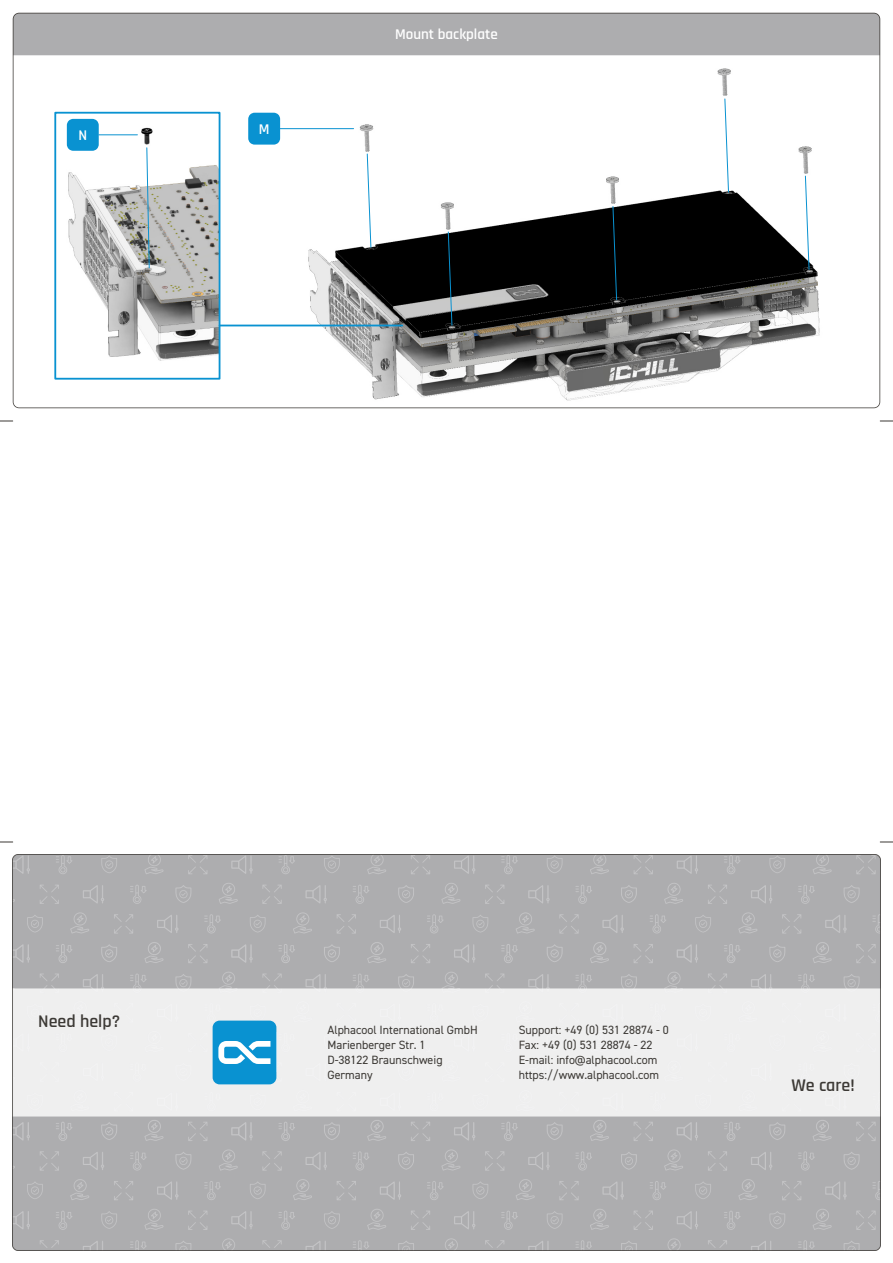
<style>
.page{position:relative;width:893px;height:1263px;background:#fff}
.page>*{position:absolute;margin:0;border:0;box-sizing:border-box;transform-origin:0 0}
.t1{font:600 18px "Rajdhani";color:#3c3935}
.t2{font:600 15px "Rajdhani";color:#fff}
.t3{font:12px/15px "DIN2014";color:#3c3935}
</style>
<div class="page">
<svg style="left:880px;top:421px;width:13px;height:1px"></svg>
<svg style="left:0;top:421px;width:13px;height:1px"></svg>
<svg style="left:0;top:842px;width:13px;height:1px"></svg>
<svg style="left:880px;top:842px;width:13px;height:1px"></svg>
<svg style="left:13px;top:13px;width:867px;height:395px"></svg>
<svg style="left:805px;top:175px;width:5px;height:95px"></svg>
<svg style="left:724px;top:98px;width:5px;height:95px"></svg>
<svg style="left:612px;top:206px;width:5px;height:94px"></svg>
<svg style="left:447px;top:231px;width:6px;height:95px"></svg>
<img style="left:13px;top:855px;width:867px;height:395px">
<svg style="left:213px;top:1020px;width:63px;height:64px;background:#34a5d8"></svg>
<svg style="left:366px;top:153px;width:6px;height:95px"></svg>
<img style="left:57px;top:115px;width:160px;height:262px">
<div style="left:54px;top:112px;width:166px;height:268px;border:2px solid #0992d1"></div>
<hr style="left:99px;top:134px;width:38px;height:1px;background:#0992d1">
<svg style="left:67px;top:119px;width:32px;height:32px"></svg>
<svg style="left:146px;top:147px;width:4px;height:122px"></svg>
<hr style="left:220px;top:325px;width:182px;height:1px;background:#0992d1">
<p class="t2" style="left:78px;top:126px;width:10px">N</p>
<p class="t2" style="left:259px;top:120px;width:12px">M</p>
<p class="t2" style="left:395px;top:25px;width:104px">Mount backplate</p>
<h1 class="t1" style="left:38px;top:1010px;width:83px">Need help?</h1>
<p class="t3" style="left:327px;top:1023px;width:152px">Alphacool International GmbH<br>Marienberger Str. 1<br>D-38122 Braunschweig<br>Germany</p>
<p class="t3" style="left:519px;top:1023px;width:152px">Support: +49 (0) 531 28874 - 0<br>Fax: +49 (0) 531 28874 - 22<br>E-mail: info@alphacool.com https://www.alphacool.com</p>
<h1 class="t1" style="left:791px;top:1074px;width:65px">We care!</h1>
</div>
